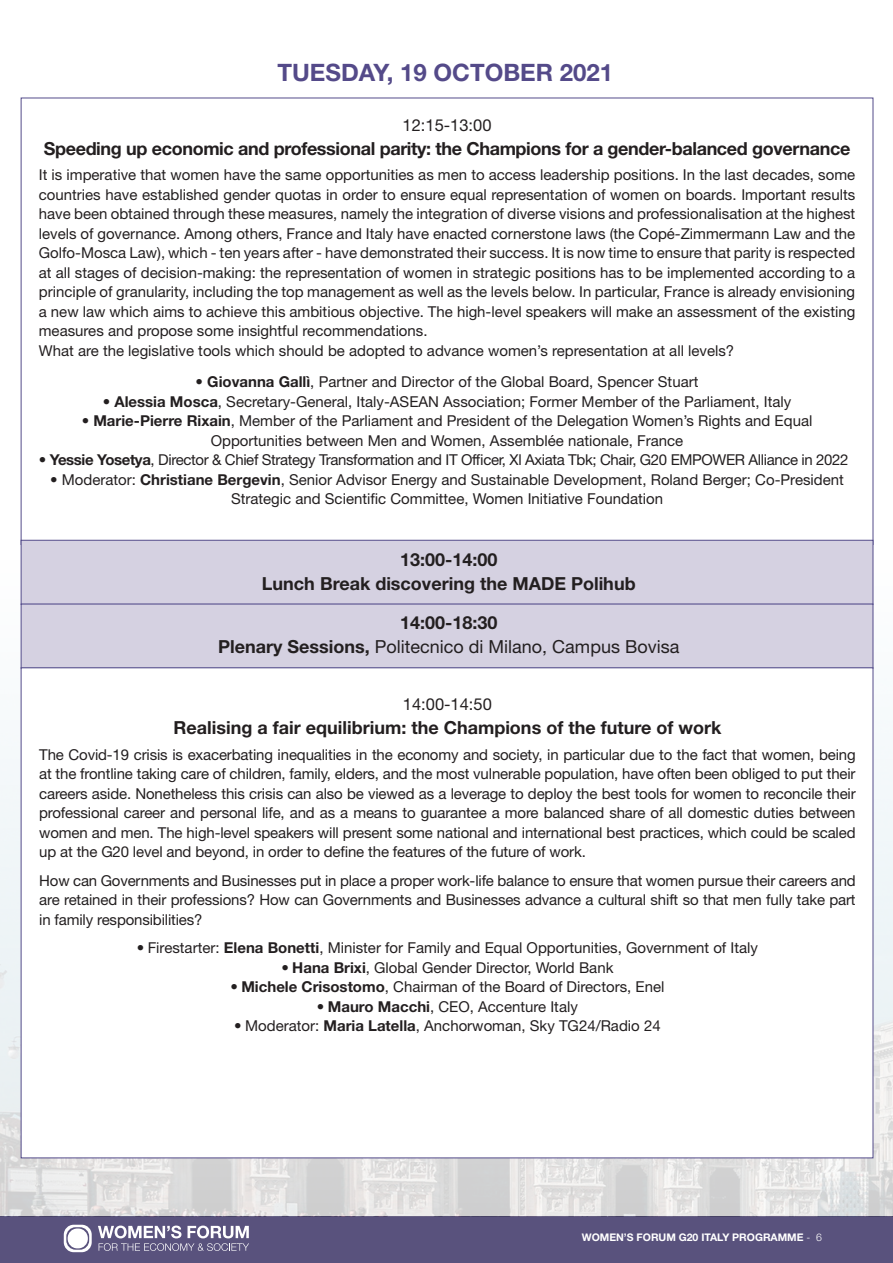
<style>
.page{position:relative;width:893px;height:1263px;background:#fff}
.page>*{position:absolute;margin:0;border:0;box-sizing:border-box;transform-origin:0 0}
.t1{font:700 24px "Helvetica Neue LT Std";color:#544a89}
.t2{font:700 18px/24px "Helvetica Neue LT Std";color:#231f20;text-align:center}
.t3{font:700 18px "Helvetica Neue LT Std";letter-spacing:-.02em;color:#231f20}
.t4{font:18px/24px "Helvetica Neue LT Std";color:#231f20;text-align:center}
.t5{font:16.5px "Helvetica Neue LT Std";color:#231f20}
.t6{font:15px/19.5px "Helvetica Neue LT Std";color:#231f20;text-align:center}
.t7{font:15px "Helvetica Neue LT Std";letter-spacing:-.025em;color:#231f20}
.t8{font:700 10.5px "Helvetica Neue LT Std";color:#fff}
.s1{font-weight:700}
.s2{font-weight:300}
</style>
<div class="page">
<div style="left:0;top:1216px;width:893px;height:47px;background:#59527d"></div>
<svg style="left:98px;top:1225px;width:151px;height:26px"></svg>
<svg style="left:64px;top:1225px;width:28px;height:27px"></svg>
<div style="left:68px;top:1228px;width:20px;height:20px;background:#fff;border-radius:10px"></div>
<img style="left:0;top:549px;width:893px;height:667px">
<div style="left:21px;top:540px;width:852px;height:64px;background:#d5d1e1;border:1px solid #534b8a"></div>
<div style="left:21px;top:604px;width:852px;height:64px;background:#d5d1e1;border:1px solid #534b8a"></div>
<div style="left:21px;top:668px;width:852px;height:490px;background:#fff"></div>
<h1 class="t1" style="left:277px;top:58px;width:337px">TUESDAY, 19 OCTOBER 2021</h1>
<p class="t5" style="left:403px;top:115px;width:90px">12:15-13:00</p>
<p class="t3" style="left:44px;top:137px;width:808px">Speeding up economic and professional parity: the Champions for a gender-balanced governance</p>
<p class="t6" style="left:39px;top:165px;width:818px;text-align:left">It is imperative that women have the same opportunities as men to access leadership positions. In the last decades, some countries have established gender quotas in order to ensure equal representation of women on boards. Important results have been obtained through these measures, namely the integration of diverse visions and professionalisation at the highest levels of governance. Among others, France and Italy have enacted cornerstone laws (the Copé-Zimmermann Law and the Golfo-Mosca Law), which - ten years after - have demonstrated their success. It is now time to ensure that parity is respected at all stages of decision-making: the representation of women in strategic positions has to be implemented according to a principle of granularity, including the top management as well as the levels below. In particular, France is already envisioning a new law which aims to achieve this ambitious objective. The high-level speakers will make an assessment of the existing measures and propose some insightful recommendations.<br>What are the legislative tools which should be adopted to advance women’s representation at all levels?</p>
<p class="t6" style="left:196px;top:372px;width:504px">• <span class="s1">Giovanna Gallì</span>, Partner and Director of the Global Board, Spencer Stuart</p>
<p class="t6" style="left:103px;top:392px;width:690px">• <span class="s1">Alessia Mosca</span>, Secretary-General, Italy-ASEAN Association; Former Member of the Parliament, Italy</p>
<p class="t6" style="left:82px;top:411px;width:732px">• <span class="s1">Marie-Pierre Rixain</span>, Member of the Parliament and President of the Delegation Women’s Rights and Equal<br>Opportunities between Men and Women, Assemblée nationale, France</p>
<p class="t7" style="left:39px;top:451px;width:811px">• <span class="s1">Yessie Yosetya</span>, Director &amp; Chief Strategy Transformation and IT Officer, Xl Axiata Tbk; Chair, G20 EMPOWER Alliance in 2022</p>
<p class="t6" style="left:50px;top:470px;width:795px">• Moderator: <span class="s1">Christiane Bergevin</span>, Senior Advisor Energy and Sustainable Development, Roland Berger; Co-President<br>Strategic and Scientific Committee, Women Initiative Foundation</p>
<p class="t2" style="left:262px;top:547px;width:375px">13:00-14:00<br>Lunch Break discovering the MADE Polihub</p>
<p class="t4" style="left:218px;top:611px;width:463px"><span class="s1">14:00-18:30<br>Plenary Sessions,</span> Politecnico di Milano, Campus Bovisa</p>
<p class="t5" style="left:403px;top:694px;width:90px">14:00-14:50</p>
<p class="t2" style="left:173px;top:715px;width:549px">Realising a fair equilibrium: the Champions of the future of work</p>
<p class="t6" style="left:39px;top:744px;width:818px;text-align:justify">The Covid-19 crisis is exacerbating inequalities in the economy and society, in particular due to the fact that women, being at the frontline taking care of children, family, elders, and the most vulnerable population, have often been obliged to put their careers aside. Nonetheless this crisis can also be viewed as a leverage to deploy the best tools for women to reconcile their professional career and personal life, and as a means to guarantee a more balanced share of all domestic duties between women and men. The high-level speakers will present some national and international best practices, which could be scaled up at the G20 level and beyond, in order to define the features of the future of work.</p>
<p class="t6" style="left:39px;top:870px;width:818px;text-align:justify">How can Governments and Businesses put in place a proper work-life balance to ensure that women pursue their careers and are retained in their professions? How can Governments and Businesses advance a cultural shift so that men fully take part in family responsibilities?</p>
<p class="t6" style="left:137px;top:938px;width:623px">• Firestarter: <span class="s1">Elena Bonetti</span>, Minister for Family and Equal Opportunities, Government of Italy</p>
<p class="t6" style="left:281px;top:957px;width:334px">• <span class="s1">Hana Brixi</span>, Global Gender Director, World Bank</p>
<p class="t6" style="left:230px;top:977px;width:435px">• <span class="s1">Michele Crisostomo</span>, Chairman of the Board of Directors, Enel</p>
<p class="t6" style="left:317px;top:996px;width:262px">• <span class="s1">Mauro Macchi</span>, CEO, Accenture Italy</p>
<p class="t6" style="left:234px;top:1016px;width:428px">• Moderator: <span class="s1">Maria Latella</span>, Anchorwoman, Sky TG24/Radio 24</p>
<p class="t8" style="left:582px;top:1230px;width:242px">WOMEN’S FORUM G20 ITALY PROGRAMME <span class="s2">- 6</span></p>
</div>
